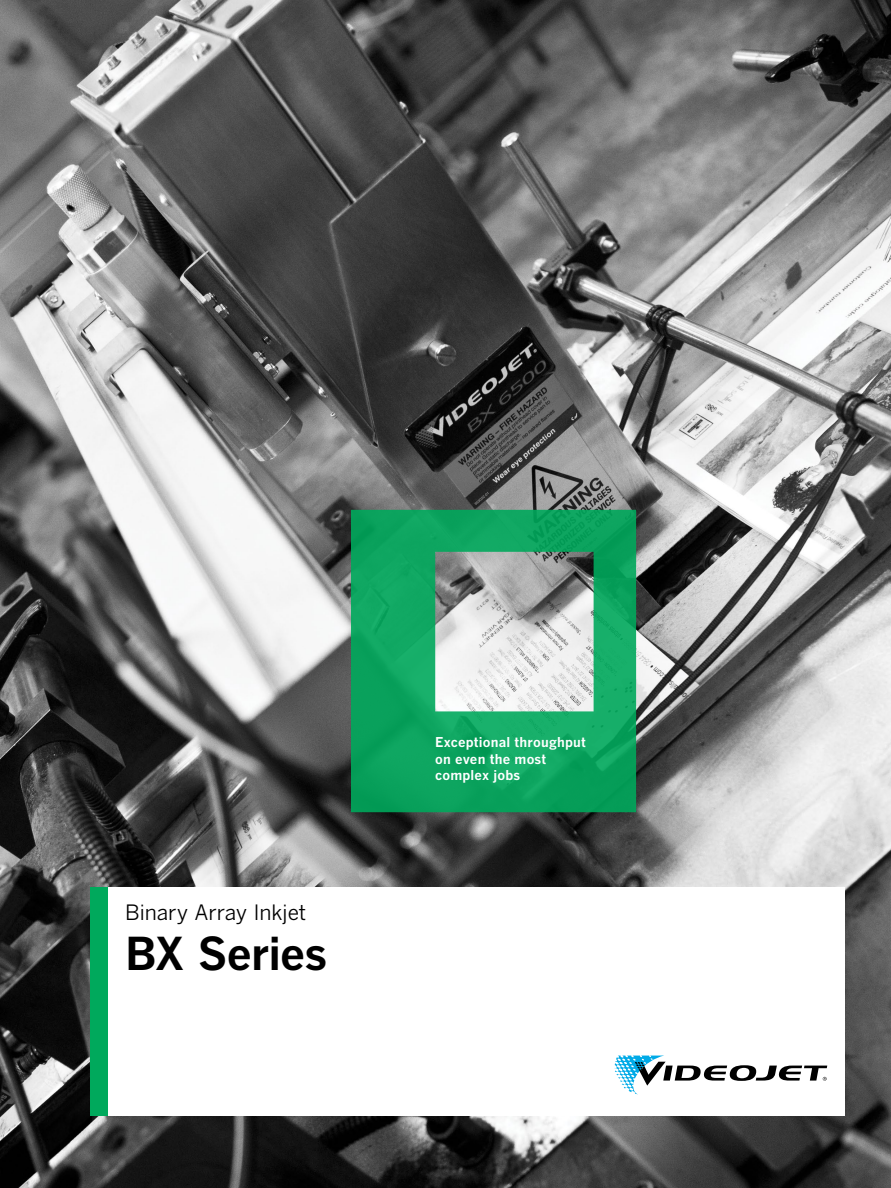
<style>
.page{position:relative;width:891px;height:1188px;background:#fff}
.page>*{position:absolute;margin:0;border:0;box-sizing:border-box;transform-origin:0 0}
.t1{font:700 45px "Benton Gothic";letter-spacing:-.02em;color:#000}
.t2{font:21px "Benton Gothic";letter-spacing:-.01em;color:#000}
.t3{font:700 13.5px/16.5px "Benton Gothic";letter-spacing:.01em;color:#fff}
</style>
<div class="page">
<img style="left:0;top:0;width:891px;height:1188px">
<div style="left:108px;top:887px;width:737px;height:229px;background:#fff"></div>
<div style="left:91px;top:887px;width:17px;height:229px;background:#00a95c"></div>
<svg style="left:615px;top:1056px;width:212px;height:38px"></svg>
<svg style="left:351px;top:510px;width:285px;height:302px;background:#43af7e"></svg>
<h2 class="t2" style="left:125px;top:901px;width:182px">Binary Array Inkjet</h2>
<h1 class="t1" style="left:125px;top:927px;width:204px">BX Series</h1>
<p class="t3" style="left:435px;top:734px;width:152px">Exceptional throughput on even the most complex jobs</p>
</div>
